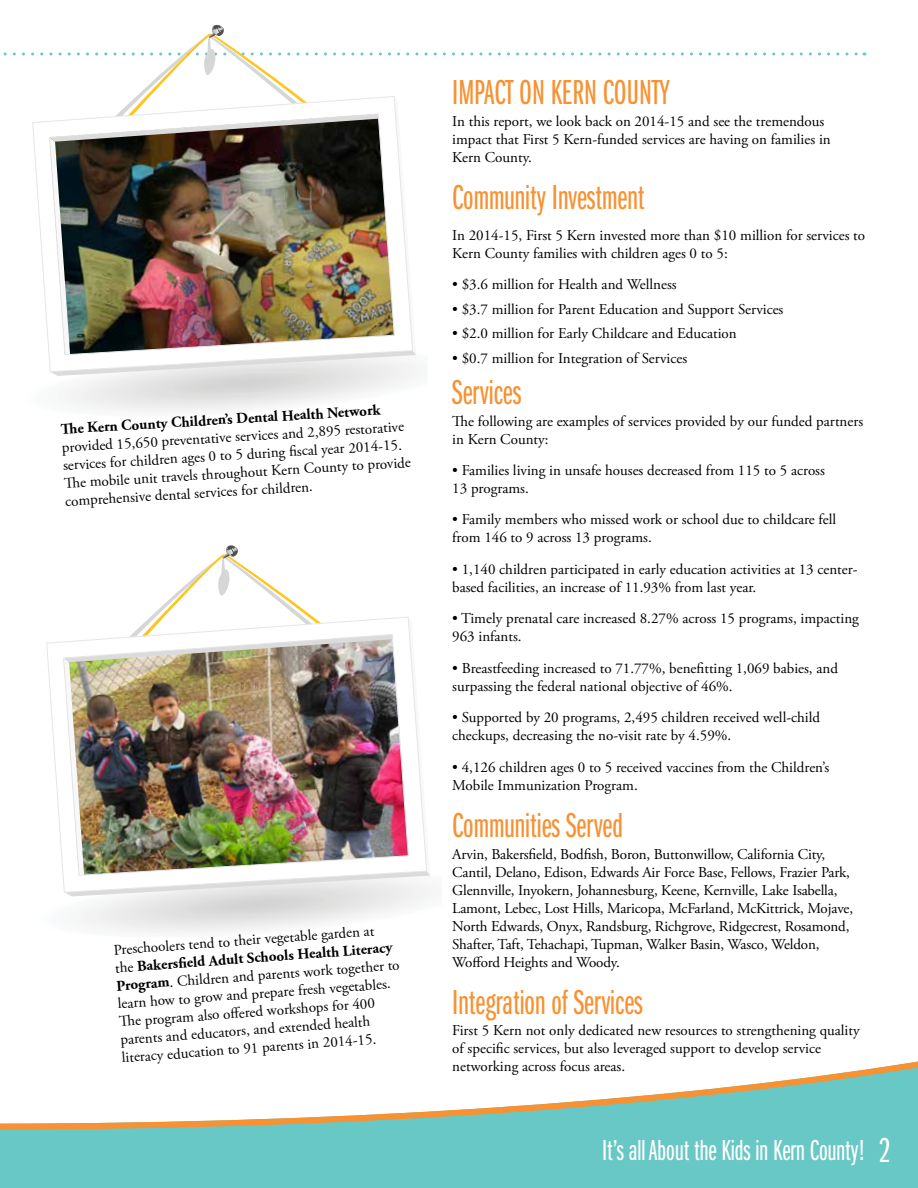
<style>
.page{position:relative;width:918px;height:1188px;background:#fff}
.page>*{position:absolute;margin:0;border:0;box-sizing:border-box;transform-origin:0 0}
.t1{font:36px "ITC Franklin Gothic Std Bk X Cp";color:#f79131}
.t2{font:36px "ITC Franklin Gothic Std Bk X Cp";color:#fff}
.t3{font:30px "ITC Franklin Gothic Std Bk X Cp";color:#fff}
.t4{font:15px/18px "Adobe Garamond Pro";color:#000}
.t5{font:700 15px "Adobe Garamond Pro";color:#000}
.s1{font-weight:700}
</style>
<div class="page">
<div style="left:0;top:1133px;width:918px;height:55px;background:#68c8c6"></div>
<svg style="left:0;top:1061px;width:918px;height:72px"></svg>
<svg style="left:46px;top:545px;width:396px;height:371px"></svg>
<img style="left:46px;top:616px;width:381px;height:277px">
<svg style="left:3px;top:24px;width:862px;height:372px"></svg>
<img style="left:32px;top:96px;width:381px;height:276px">
<p class="t5" style="left:60px;top:422px;width:322px;rotate:-4deg">Th e Kern County Children’s Dental Health Network</p>
<p class="t4" style="left:61px;top:440px;width:349px;rotate:-4deg">provided 15,650 preventative services and 2,895 restorative services for children ages 0 to 5 during fi scal year 2014-15.<br>Th e mobile unit travels throughout Kern County to provide comprehensive dental services for children.</p>
<p class="t4" style="left:113px;top:941px;width:285px;rotate:-4deg">Preschoolers tend to their vegetable garden at<br>the <span class="s1">Bakersfi eld Adult Schools Health Literacy Program</span>. Children and parents work together to learn how to grow and prepare fresh vegetables.<br>Th e program also off ered workshops for 400 parents and educators, and extended health literacy education to 91 parents in 2014-15.</p>
<h1 class="t1" style="left:452px;top:74px;width:219px">IMPACT ON KERN COUNTY</h1>
<p class="t4" style="left:452px;top:113px;width:380px">In this report, we look back on 2014-15 and see the tremendous impact that First 5 Kern-funded services are having on families in<br>Kern County.</p>
<h1 class="t1" style="left:452px;top:179px;width:194px">Community Investment</h1>
<p class="t4" style="left:452px;top:227px;width:414px">In 2014-15, First 5 Kern invested more than $10 million for services to<br>Kern County families with children ages 0 to 5:</p>
<p class="t4" style="left:452px;top:276px;width:226px">• $3.6 million for Health and Wellness</p>
<p class="t4" style="left:452px;top:300px;width:333px">• $3.7 million for Parent Education and Support Services</p>
<p class="t4" style="left:452px;top:325px;width:286px">• $2.0 million for Early Childcare and Education</p>
<p class="t4" style="left:452px;top:350px;width:237px">• $0.7 million for Integration of Services</p>
<h1 class="t1" style="left:452px;top:374px;width:71px">Services</h1>
<p class="t4" style="left:452px;top:412px;width:413px">The following are examples of services provided by our funded partners in Kern County:</p>
<p class="t4" style="left:452px;top:461px;width:374px">• Families living in unsafe houses decreased from 115 to 5 across<br>13 programs.</p>
<p class="t4" style="left:452px;top:511px;width:386px">• Family members who missed work or school due to childcare fell from 146 to 9 across 13 programs.</p>
<p class="t4" style="left:452px;top:560px;width:407px">• 1,140 children participated in early education activities at 13 center&shy;based facilities, an increase of 11.93% from last year.</p>
<p class="t4" style="left:452px;top:610px;width:408px">• Timely prenatal care increased 8.27% across 15 programs, impacting<br>963 infants.</p>
<p class="t4" style="left:452px;top:659px;width:387px">• Breastfeeding increased to 71.77%, benefitting 1,069 babies, and surpassing the federal national objective of 46%.</p>
<p class="t4" style="left:452px;top:709px;width:369px">• Supported by 20 programs, 2,495 children received well-child checkups, decreasing the no-visit rate by 4.59%.</p>
<p class="t4" style="left:452px;top:758px;width:379px">• 4,126 children ages 0 to 5 received vaccines from the Children’s<br>Mobile Immunization Program.</p>
<h1 class="t1" style="left:452px;top:807px;width:172px">Communities Served</h1>
<p class="t4" style="left:452px;top:846px;width:402px">Arvin, Bakersfield, Bodfish, Boron, Buttonwillow, California City, Cantil, Delano, Edison, Edwards Air Force Base, Fellows, Frazier Park, Glennville, Inyokern, Johannesburg, Keene, Kernville, Lake Isabella, Lamont, Lebec, Lost Hills, Maricopa, McFarland, McKittrick, Mojave, North Edwards, Onyx, Randsburg, Richgrove, Ridgecrest, Rosamond, Shafter, Taft, Tehachapi, Tupman, Walker Basin, Wasco, Weldon, Wofford Heights and Woody.</p>
<h1 class="t1" style="left:452px;top:984px;width:192px">Integration of Services</h1>
<p class="t4" style="left:452px;top:1022px;width:409px">First 5 Kern not only dedicated new resources to strengthening quality of specific services, but also leveraged support to develop service networking across focus areas.</p>
<h2 class="t3" style="left:602px;top:1135px;width:265px">It’s all About the Kids in Kern County!</h2>
<h1 class="t2" style="left:879px;top:1132px;width:13px">2</h1>
</div>
